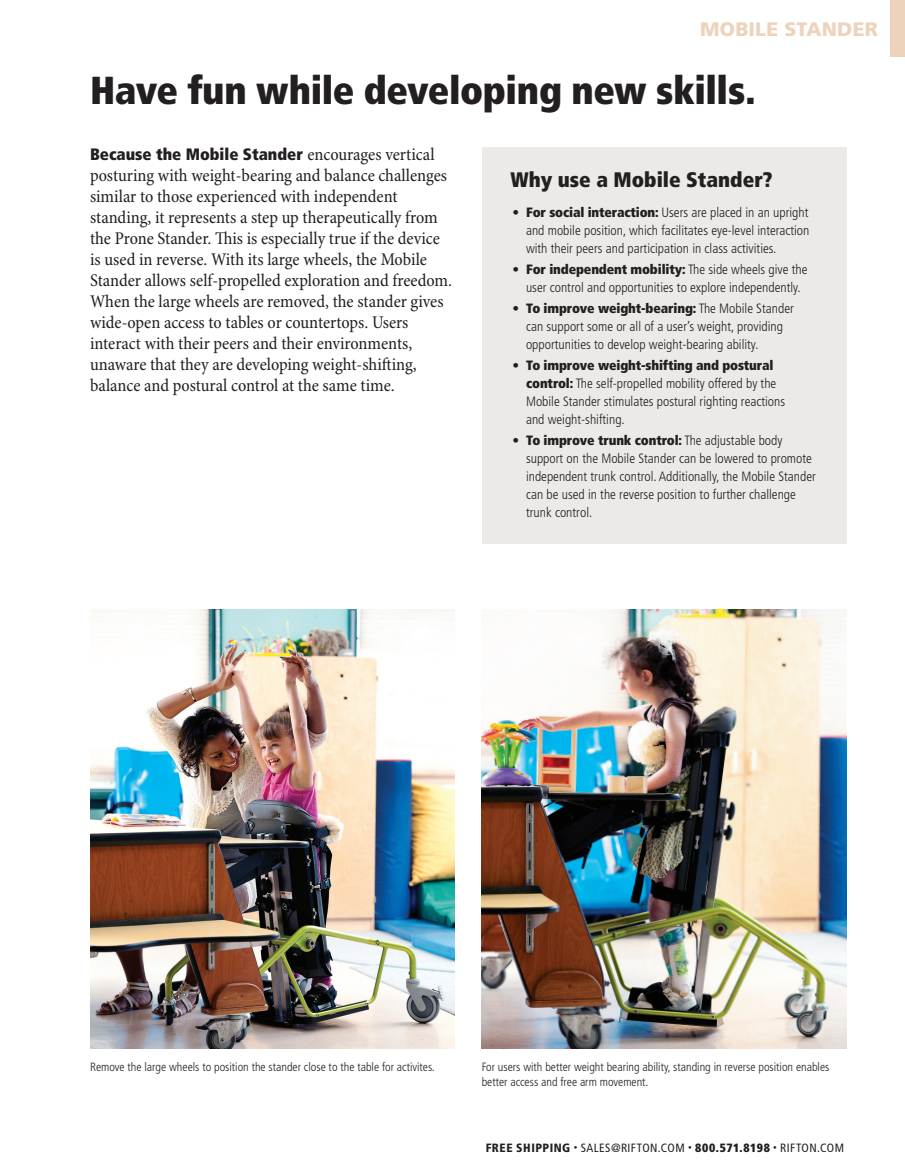
<style>
.page{position:relative;width:905px;height:1175px;background:#fff}
.page>*{position:absolute;margin:0;border:0;box-sizing:border-box;transform-origin:0 0}
.A_head{font:900 condensed 39px "Frutiger LT Std";letter-spacing:-.01em;color:#231f20}
.C_head{font:900 condensed 21px "Frutiger LT Std";color:#231f20}
.t1{font:900 19.5px "Frutiger LT Std";letter-spacing:.01em;color:#edd3bc}
.Text_Min_Cond_12_14{font:condensed 18px/21px "Minion Pro";color:#231f20}
.Text_Min_Cond_12_14-2{font:900 condensed 16.5px "Frutiger LT Std";color:#231f20}
.t2{font:300 condensed 13.5px/18px "Frutiger LT Std";color:#231f20}
.Caption_47_Lt_8_10{font:300 condensed 12px/15px "Frutiger LT Std";color:#231f20}
.t3{font:condensed 12px "Frutiger LT Std";letter-spacing:.035em;color:#231f20}
.s1{font-family:"Minion Pro";font-weight:400;font-size:18px}
.s2{font-weight:900}
.s3{font-weight:700;font-size:7.5px}
</style>
<div class="page">
<div style="left:890px;top:0;width:14px;height:57px;background:#edd3bc"></div>
<img style="left:481px;top:609px;width:365px;height:439px">
<img style="left:90px;top:609px;width:364px;height:439px">
<div style="left:482px;top:147px;width:364px;height:396px;background:#ece9e7"></div>
<h3 class="t1" style="left:700px;top:17px;width:179px">MOBILE STANDER</h3>
<p class="A_head" style="left:90px;top:67px;width:667px">Have fun while developing new skills.</p>
<p class="Text_Min_Cond_12_14-2" style="left:90px;top:144px;width:346px">Because the Mobile Stander <span class="s1">encourages vertical</span></p>
<p class="Text_Min_Cond_12_14" style="left:90px;top:166px;width:363px">posturing with weight-bearing and balance challenges similar to those experienced with independent standing, it represents a step up therapeutically from the Prone Stander. This is especially true if the device is used in reverse. With its large wheels, the Mobile Stander allows self-propelled exploration and freedom.<br>When the large wheels are removed, the stander gives wide-open access to tables or countertops. Users interact with their peers and their environments, unaware that they are developing weight-shifting, balance and postural control at the same time.</p>
<p class="C_head" style="left:510px;top:167px;width:264px">Why use a Mobile Stander?</p>
<p class="t2" style="left:526px;top:204px;width:285px;text-align:justify;text-indent:-14px">• <span class="s2">For social interaction:</span> Users are placed in an upright and mobile position, which facilitates eye-level interaction with their peers and participation in class activities.</p>
<p class="t2" style="left:512px;top:261px;width:296px;text-align:center">• <span class="s2">For independent mobility:</span> The side wheels give the user control and opportunities to explore independently.</p>
<p class="t2" style="left:526px;top:300px;width:269px;text-indent:-14px">• <span class="s2">To improve weight-bearing:</span> The Mobile Stander can support some or all of a user’s weight, providing opportunities to develop weight-bearing ability.</p>
<p class="t2" style="left:526px;top:357px;width:261px;text-indent:-14px">• <span class="s2">To improve weight-shifting and postural control:</span> The self-propelled mobility offered by the Mobile Stander stimulates postural righting reactions and weight-shifting.</p>
<p class="t2" style="left:526px;top:432px;width:291px;text-indent:-14px">• <span class="s2">To improve trunk control:</span> The adjustable body support on the Mobile Stander can be lowered to promote independent trunk control. Additionally, the Mobile Stander can be used in the reverse position to further challenge trunk control.</p>
<p class="Caption_47_Lt_8_10" style="left:90px;top:1059px;width:346px">Remove the large wheels to position the stander close to the table for activites.</p>
<p class="Caption_47_Lt_8_10" style="left:481px;top:1059px;width:349px">For users with better weight bearing ability, standing in reverse position enables better access and free arm movement.</p>
<p class="t3" style="left:485px;top:1140px;width:360px"><span class="s2">FREE SHIPPING</span> <span class="s3">•</span> SALES@RIFTON.COM <span class="s3">•</span> <span class="s2">800.571.8198</span> <span class="s3">•</span> RIFTON.COM</p>
</div>
